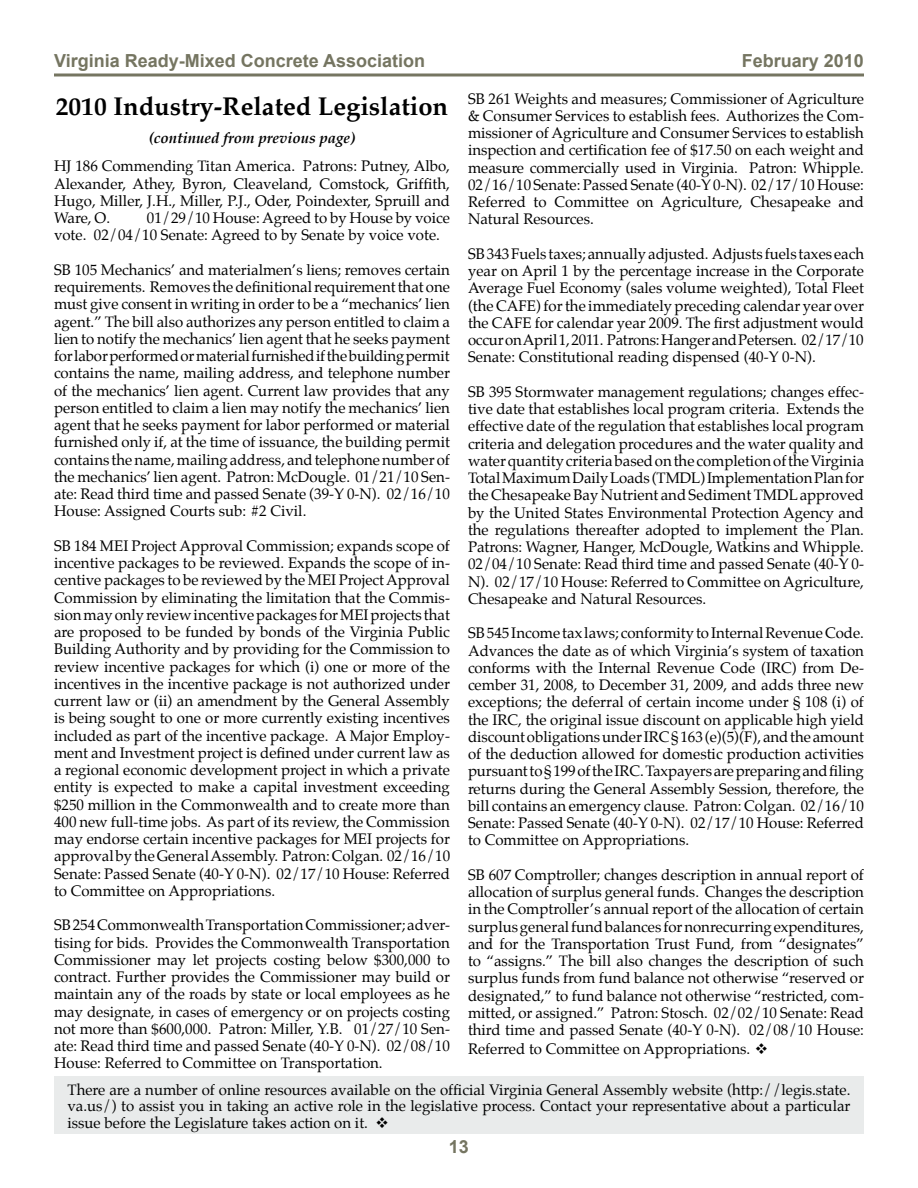
<style>
.page{position:relative;width:918px;height:1188px;background:#fff}
.page>*{position:absolute;margin:0;border:0;box-sizing:border-box;transform-origin:0 0}
.t1{font:700 25.5px "Palatino";color:#000}
.t2{font:700 18px "Arial";color:#757561}
.t3{font:15px/17.2px "Palatino";color:#000;text-align:justify}
.t4{font:italic 700 15px "Palatino";color:#000}
</style>
<div class="page">
<hr style="left:54px;top:73px;width:810px;height:3px;background:#757561">
<div style="left:54px;top:1076px;width:810px;height:58px;background:#e9ebeb"></div>
<p class="t2" style="left:54px;top:49px;width:373px">Virginia Ready-Mixed Concrete Association</p>
<h1 class="t1" style="left:56px;top:91px;width:394px">2010 Industry-Related Legislation</h1>
<p class="t4" style="left:149px;top:129px;width:208px">(continued from previous page)</p>
<p class="t3" style="left:54px;top:159px;width:397px">HJ 186 Commending Titan America. Patrons: Putney, Albo, Alexander, Athey, Byron, Cleaveland, Comstock, Griffith, Hugo, Miller, J.H., Miller, P.J., Oder, Poindexter, Spruill and Ware, O.</p>
<p class="t3" style="left:54px;top:211px;width:398px;text-indent:93px">01/29/10 House: Agreed to by House by voice vote. 02/04/10 Senate: Agreed to by Senate by voice vote.</p>
<p class="t3" style="left:54px;top:262px;width:398px">SB 105 Mechanics’ and materialmen’s liens; removes certain requirements. Removes the definitional requirement that one must give consent in writing in order to be a “mechanics’ lien agent.” The bill also authorizes any person entitled to claim a lien to notify the mechanics’ lien agent that he seeks payment for labor performed or material furnished if the building permit contains the name, mailing address, and telephone number of the mechanics’ lien agent. Current law provides that any person entitled to claim a lien may notify the mechanics’ lien agent that he seeks payment for labor performed or material furnished only if, at the time of issuance, the building permit contains the name, mailing address, and telephone number of the mechanics’ lien agent. Patron: McDougle. 01/21/10 Sen&shy;ate: Read third time and passed Senate (39-Y 0-N). 02/16/10<br>House: Assigned Courts sub: #2 Civil.</p>
<p class="t3" style="left:54px;top:538px;width:398px">SB 184 MEI Project Approval Commission; expands scope of incentive packages to be reviewed. Expands the scope of in&shy;centive packages to be reviewed by the MEI Project Approval Commission by eliminating the limitation that the Commis&shy;sion may only review incentive packages for MEI projects that are proposed to be funded by bonds of the Virginia Public Building Authority and by providing for the Commission to review incentive packages for which (i) one or more of the incentives in the incentive package is not authorized under current law or (ii) an amendment by the General Assembly is being sought to one or more currently existing incentives included as part of the incentive package. A Major Employ&shy;ment and Investment project is defined under current law as a regional economic development project in which a private entity is expected to make a capital investment exceeding $250 million in the Commonwealth and to create more than 400 new full-time jobs. As part of its review, the Commission may endorse certain incentive packages for MEI projects for approval by the General Assembly. Patron: Colgan. 02/16/10<br>Senate: Passed Senate (40-Y 0-N). 02/17/10 House: Referred to Committee on Appropriations.</p>
<p class="t3" style="left:54px;top:918px;width:398px">SB 254 Commonwealth Transportation Commissioner; adver&shy;tising for bids. Provides the Commonwealth Transportation Commissioner may let projects costing below $300,000 to contract. Further provides the Commissioner may build or maintain any of the roads by state or local employees as he may designate, in cases of emergency or on projects costing not more than $600,000. Patron: Miller, Y.B. 01/27/10 Sen&shy;ate: Read third time and passed Senate (40-Y 0-N). 02/08/10<br>House: Referred to Committee on Transportation.</p>
<p class="t2" style="left:742px;top:49px;width:124px">February 201 0</p>
<p class="t3" style="left:468px;top:91px;width:398px">SB 261 Weights and measures; Commissioner of Agriculture &amp; Consumer Services to establish fees. Authorizes the Com&shy;missioner of Agriculture and Consumer Services to establish inspection and certification fee of $17.50 on each weight and measure commercially used in Virginia. Patron: Whipple.<br>02/16/10 Senate: Passed Senate (40-Y 0-N). 02/17/10 House:<br>Referred to Committee on Agriculture, Chesapeake and Natural Resources.</p>
<p class="t3" style="left:468px;top:246px;width:398px">SB 343 Fuels taxes; annually adjusted. Adjusts fuels taxes each year on April 1 by the percentage increase in the Corporate Average Fuel Economy (sales volume weighted), Total Fleet (the CAFE) for the immediately preceding calendar year over the CAFE for calendar year 2009. The first adjustment would occur on April 1, 2011. Patrons: Hanger and Petersen. 02/17/10<br>Senate: Constitutional reading dispensed (40-Y 0-N).</p>
<p class="t3" style="left:468px;top:384px;width:398px">SB 395 Stormwater management regulations; changes effec&shy;tive date that establishes local program criteria. Extends the effective date of the regulation that establishes local program criteria and delegation procedures and the water quality and water quantity criteria based on the completion of the Virginia Total Maximum Daily Loads (TMDL) Implementation Plan for the Chesapeake Bay Nutrient and Sediment TMDL approved by the United States Environmental Protection Agency and the regulations thereafter adopted to implement the Plan.<br>Patrons: Wagner, Hanger, McDougle, Watkins and Whipple.<br>02/04/10 Senate: Read third time and passed Senate (40-Y 0- N). 02/17/10 House: Referred to Committee on Agriculture, Chesapeake and Natural Resources.</p>
<p class="t3" style="left:468px;top:626px;width:398px">SB 545 Income tax laws; conformity to Internal Revenue Code.<br>Advances the date as of which Virginia’s system of taxation conforms with the Internal Revenue Code (IRC) from De&shy;cember 31, 2008, to December 31, 2009, and adds three new exceptions; the deferral of certain income under § 108 (i) of the IRC, the original issue discount on applicable high yield discount obligations under IRC § 163 (e)(5)(F), and the amount of the deduction allowed for domestic production activities pursuant to § 199 of the IRC. Taxpayers are preparing and filing returns during the General Assembly Session, therefore, the bill contains an emergency clause. Patron: Colgan. 02/16/10<br>Senate: Passed Senate (40-Y 0-N). 02/17/10 House: Referred to Committee on Appropriations.</p>
<p class="t3" style="left:468px;top:867px;width:398px">SB 607 Comptroller; changes description in annual report of allocation of surplus general funds. Changes the description in the Comptroller’s annual report of the allocation of certain surplus general fund balances for nonrecurring expenditures, and for the Transportation Trust Fund, from “designates” to “assigns.” The bill also changes the description of such surplus funds from fund balance not otherwise “reserved or designated,” to fund balance not otherwise “restricted, com&shy;mitted, or assigned.” Patron: Stosch. 02/02/10 Senate: Read third time and passed Senate (40-Y 0-N). 02/08/10 House:</p>
<p class="t3" style="left:468px;top:1041px;width:302px">Referred to Committee on Appropriations. ❖</p>
<p class="t3" style="left:68px;top:1083px;width:784px;line-height:16.5px">There are a number of online resources available on the official Virginia General Assembly website (http://legis.state. va.us/) to assist you in taking an active role in the legislative process. Contact your representative about a particular issue before the Legislature takes action on it. ❖</p>
<p class="t2" style="left:449px;top:1135px;width:10px">13</p>
</div>
